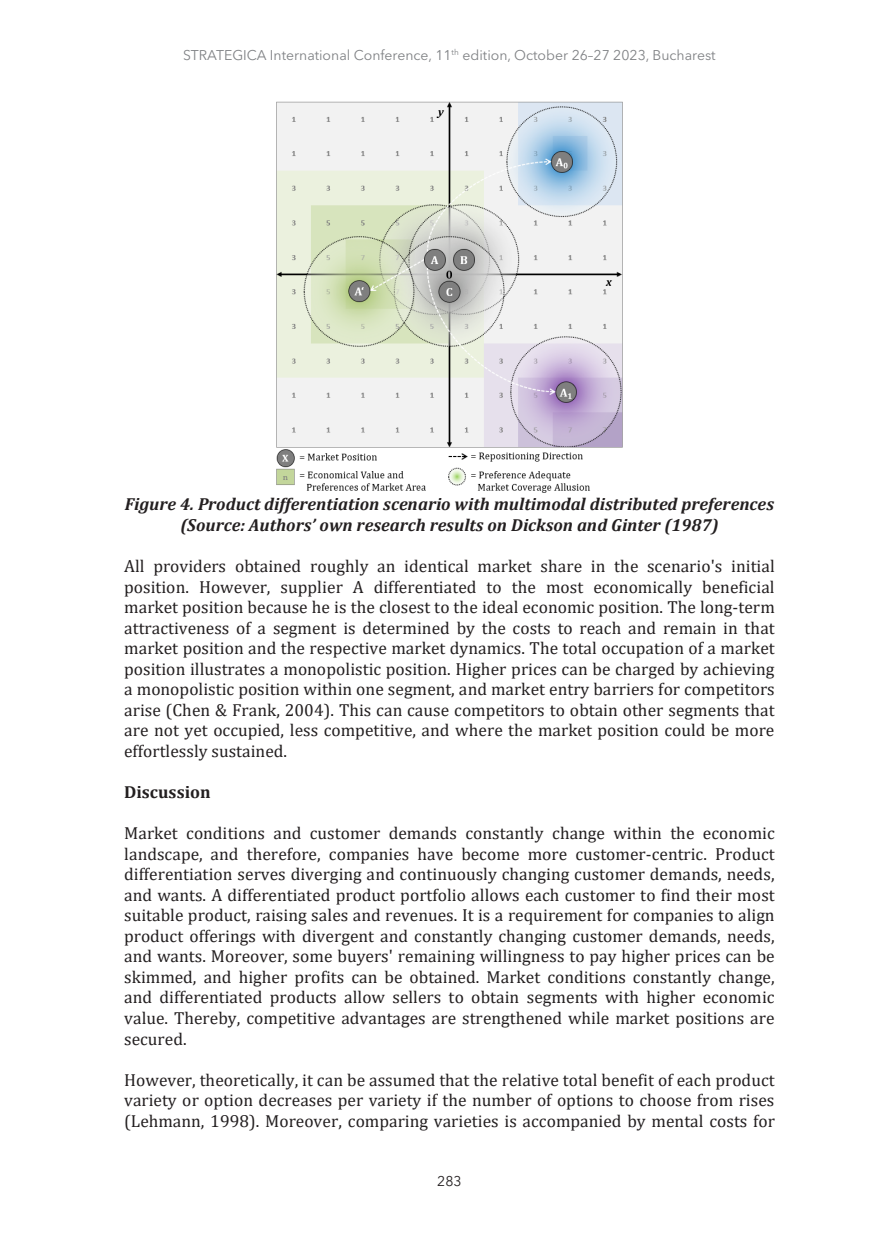
<style>
.page{position:relative;width:874px;height:1241px;background:#fff}
.page>*{position:absolute;margin:0;border:0;box-sizing:border-box;transform-origin:0 0}
.t1{font:17.5px/20.5px "Cambria";color:#231f20;text-align:justify}
.t2{font:italic 700 17.5px/20.7px "Cambria";color:#231f20;text-align:center}
.t3{font:700 17.5px "Cambria";color:#231f20}
.t4{font:14px "Avenir Next LT Pro";color:#808285}
.t5{font:14px "Avenir Next LT Pro";color:#231f20}
</style>
<div class="page">
<img style="left:276px;top:101px;width:347px;height:392px">
<p class="t4" style="left:183px;top:46px;width:534px">STRATEGICA International Conference, 11<sup>th</sup> edition, October 26–27 2023, Bucharest</p>
<p class="t2" style="left:125px;top:493px;width:650px">Figure 4. Product differentiation scenario with multimodal distributed preferences (Source: Authors’ own research results on Dickson and Ginter (1987)</p>
<p class="t1" style="left:124px;top:556px;width:652px">All providers obtained roughly an identical market share in the scenario's initial position. However, supplier A differentiated to the most economically beneficial market position because he is the closest to the ideal economic position. The long-term attractiveness of a segment is determined by the costs to reach and remain in that market position and the respective market dynamics. The total occupation of a market position illustrates a monopolistic position. Higher prices can be charged by achieving a monopolistic position within one segment, and market entry barriers for competitors arise (Chen &amp; Frank, 2004). This can cause competitors to obtain other segments that are not yet occupied, less competitive, and where the market position could be more effortlessly sustained.</p>
<p class="t3" style="left:124px;top:779px;width:88px">Discussion</p>
<p class="t1" style="left:124px;top:822px;width:651px">Market conditions and customer demands constantly change within the economic landscape, and therefore, companies have become more customer-centric. Product differentiation serves diverging and continuously changing customer demands, needs, and wants. A differentiated product portfolio allows each customer to find their most suitable product, raising sales and revenues. It is a requirement for companies to align product offerings with divergent and constantly changing customer demands, needs, and wants. Moreover, some buyers' remaining willingness to pay higher prices can be skimmed, and higher profits can be obtained. Market conditions constantly change, and differentiated products allow sellers to obtain segments with higher economic value. Thereby, competitive advantages are strengthened while market positions are secured.</p>
<p class="t1" style="left:124px;top:1069px;width:651px">However, theoretically, it can be assumed that the relative total benefit of each product variety or option decreases per variety if the number of options to choose from rises (Lehmann, 1998). Moreover, comparing varieties is accompanied by mental costs for</p>
<p class="t5" style="left:437px;top:1172px;width:26px">283</p>
</div>
